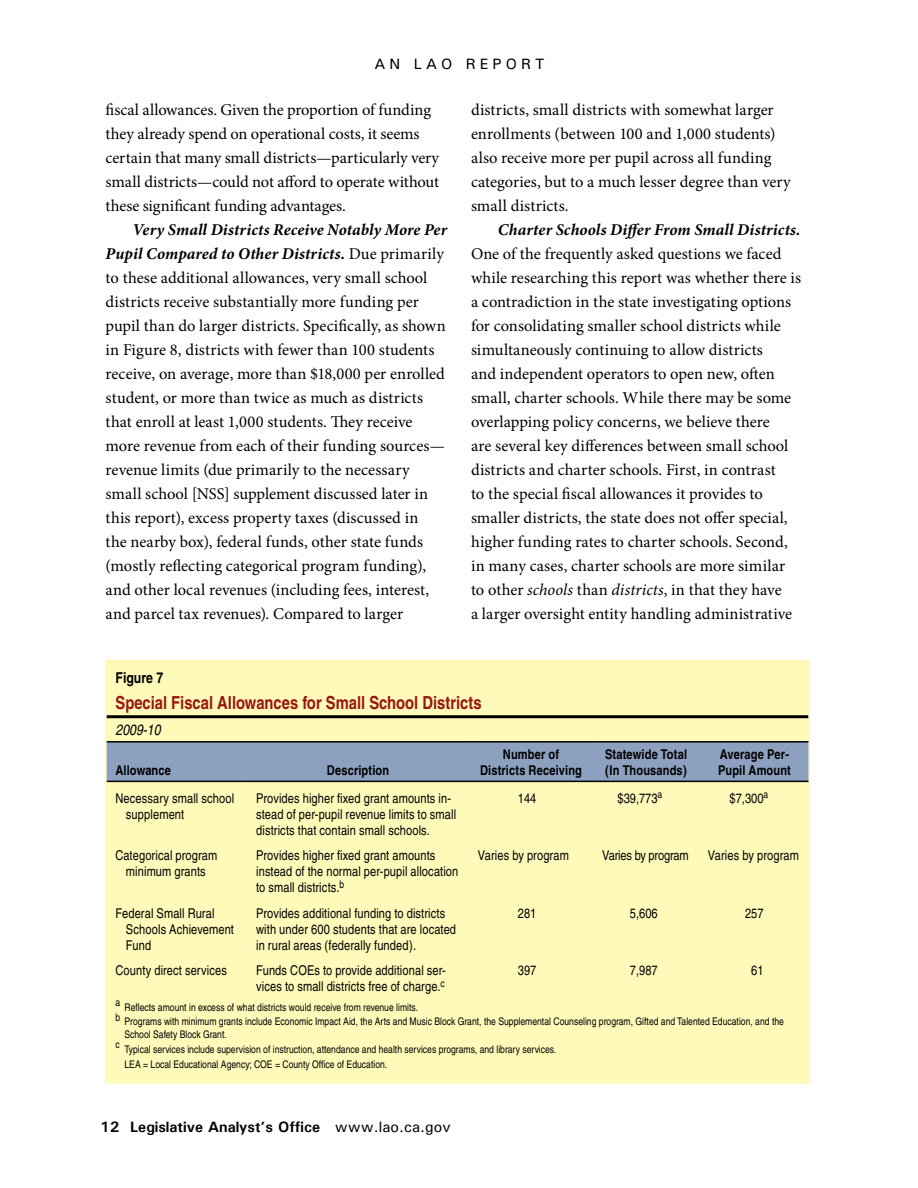
<style>
.page{position:relative;width:918px;height:1188px;background:#fff}
.page>*{position:absolute;margin:0;border:0;box-sizing:border-box;transform-origin:0 0}
.t1{font:700 condensed 18px "Helvetica";color:#99160f}
.t2{font:16.5px/24px "Minion Pro";color:#000}
.t3{font:italic 700 16.5px "Minion Pro";letter-spacing:.005em;color:#000}
.t4{font:700 15px "Univers";color:#000}
.t5{font:500 15px "Univers";letter-spacing:.28em;color:#000}
.t6{font:700 condensed 15px "Helvetica";color:#000}
.t7{font:italic condensed 15px "Helvetica";color:#000}
.t8{font:condensed 13.5px/16.2px "Helvetica";letter-spacing:.01em;color:#000}
.t9{font:700 condensed 13.5px/16.2px "Helvetica";letter-spacing:.01em;color:#000}
.t10{font:condensed 13.5px "Helvetica";letter-spacing:-.015em;color:#000}
.t11{font:condensed 10.5px/14.7px "Helvetica";color:#000}
.s1{font-weight:700;font-style:italic}
.s2{font-style:italic}
.s3{font-weight:500}
</style>
<div class="page">
<div style="left:106px;top:660px;width:703px;height:423px;background:#fffaba"></div>
<hr style="left:106px;top:715px;width:702px;height:3px;background:#000">
<div style="left:108px;top:743px;width:699px;height:38px;background:#8ca0bf"></div>
<hr style="left:247px;top:741px;width:222px;height:2px;background:#000">
<hr style="left:469px;top:741px;width:124px;height:2px;background:#000">
<hr style="left:593px;top:741px;width:106px;height:2px;background:#000">
<hr style="left:699px;top:741px;width:111px;height:2px;background:#000">
<hr style="left:106px;top:741px;width:141px;height:2px;background:#000">
<hr style="left:106px;top:781px;width:141px;height:1px;background:#000">
<hr style="left:247px;top:781px;width:222px;height:1px;background:#000">
<hr style="left:469px;top:781px;width:124px;height:1px;background:#000">
<hr style="left:593px;top:781px;width:106px;height:1px;background:#000">
<hr style="left:699px;top:781px;width:111px;height:1px;background:#000">
<div style="left:105px;top:660px;width:705px;height:424px;border:2px solid #fffaba"></div>
<p class="t5" style="left:374px;top:55px;width:172px">An LAO Repor t</p>
<p class="t2" style="left:106px;top:97px;width:335px">fiscal allowances. Given the proportion of funding they already spend on operational costs, it seems certain that many small districts—particularly very small districts—could not afford to operate without these significant funding advantages.</p>
<p class="t2" style="left:106px;top:217px;width:343px;text-indent:27px"><span class="s1">Very Small Districts Receive Notably More Per Pupil Compared to Other Districts.</span> Due primarily to these additional allowances, very small school districts receive substantially more funding per pupil than do larger districts. Specifically, as shown in Figure 8, districts with fewer than 100 students receive, on average, more than $18,000 per enrolled student, or more than twice as much as districts that enroll at least 1,000 students. They receive more revenue from each of their funding sources— revenue limits (due primarily to the necessary small school [NSS] supplement discussed later in this report), excess property taxes (discussed in<br>the nearby box), federal funds, other state funds (mostly reflecting categorical program funding), and other local revenues (including fees, interest, and parcel tax revenues). Compared to larger</p>
<p class="t2" style="left:471px;top:98px;width:321px">districts, small districts with somewhat larger enrollments (between 100 and 1,000 students) also receive more per pupil across all funding categories, but to a much lesser degree than very small districts.</p>
<p class="t3" style="left:498px;top:218px;width:304px">Charter Schools Differ From Small Districts.</p>
<p class="t2" style="left:471px;top:242px;width:332px">One of the frequently asked questions we faced while researching this report was whether there is a contradiction in the state investigating options for consolidating smaller school districts while simultaneously continuing to allow districts<br>and independent operators to open new, often small, charter schools. While there may be some overlapping policy concerns, we believe there<br>are several key differences between small school districts and charter schools. First, in contrast<br>to the special fiscal allowances it provides to smaller districts, the state does not offer special, higher funding rates to charter schools. Second, in many cases, charter schools are more similar to other <span class="s2">schools</span> than <span class="s2">districts</span>, in that they have<br>a larger oversight entity handling administrative</p>
<p class="t6" style="left:115px;top:668px;width:49px">Figure 7</p>
<p class="t1" style="left:115px;top:691px;width:368px">Special Fiscal Allowances for Small School Districts</p>
<p class="t7" style="left:115px;top:721px;width:47px">2009‑10</p>
<p class="t9" style="left:115px;top:762px;width:57px">Allowance</p>
<p class="t9" style="left:327px;top:762px;width:64px">Description</p>
<p class="t9" style="left:480px;top:746px;width:103px;text-align:center">Number of<br>Districts Receiving</p>
<p class="t9" style="left:605px;top:746px;width:84px">Statewide Total (In Thousands)</p>
<p class="t9" style="left:718px;top:746px;width:74px">Average Per-<br>Pupil Amount</p>
<p class="t8" style="left:126px;top:790px;width:110px;text-indent:-11px">Necessary small school supplement</p>
<p class="t8" style="left:256px;top:790px;width:202px">Provides higher fixed grant amounts in&shy;stead of per-pupil revenue limits to small districts that contain small schools.</p>
<p class="t8" style="left:518px;top:790px;width:20px">144</p>
<p class="t8" style="left:618px;top:790px;width:46px">$39,773<sup>a</sup></p>
<p class="t8" style="left:730px;top:790px;width:40px">$7,300<sup>a</sup></p>
<p class="t8" style="left:115px;top:847px;width:103px;text-align:center">Categorical program minimum grants</p>
<p class="t8" style="left:256px;top:847px;width:204px">Provides higher fixed grant amounts instead of the normal per-pupil allocation to small districts.<sup>b</sup></p>
<p class="t8" style="left:478px;top:847px;width:92px">Varies by program</p>
<p class="t10" style="left:602px;top:848px;width:88px">Varies by program</p>
<p class="t8" style="left:708px;top:847px;width:92px">Varies by program</p>
<p class="t8" style="left:126px;top:905px;width:109px;text-indent:-11px">Federal Small Rural<br>Schools Achievement<br>Fund</p>
<p class="t8" style="left:256px;top:905px;width:201px">Provides additional funding to districts with under 600 students that are located in rural areas (federally funded).</p>
<p class="t8" style="left:518px;top:905px;width:20px">281</p>
<p class="t8" style="left:630px;top:905px;width:29px">5,606</p>
<p class="t8" style="left:745px;top:905px;width:20px">257</p>
<p class="t8" style="left:115px;top:962px;width:113px">County direct services</p>
<p class="t8" style="left:256px;top:962px;width:191px">Funds COEs to provide additional ser&shy;vices to small districts free of charge.<sup>c</sup></p>
<p class="t8" style="left:518px;top:962px;width:20px">397</p>
<p class="t8" style="left:630px;top:962px;width:29px">7,987</p>
<p class="t8" style="left:751px;top:962px;width:14px">61</p>
<p class="t11" style="left:115px;top:1000px;width:670px">a Reflects amount in excess of what districts would receive from revenue limits.<br>b Programs with minimum grants include Economic Impact Aid, the Arts and Music Block Grant, the Supplemental Counseling program, Gifted and Talented Education, and the</p>
<p class="t11" style="left:124px;top:1027px;width:104px">School Safety Block Grant.</p>
<p class="t11" style="left:115px;top:1042px;width:443px">c Typical services include supervision of instruction, attendance and health services programs, and library services.</p>
<p class="t11" style="left:124px;top:1056px;width:264px">LEA = Local Educational Agency; COE = County Office of Education.</p>
<p class="t4" style="left:100px;top:1118px;width:352px">12 Legislative Analyst’s Office <span class="s3">www.lao.ca.gov</span></p>
</div>
